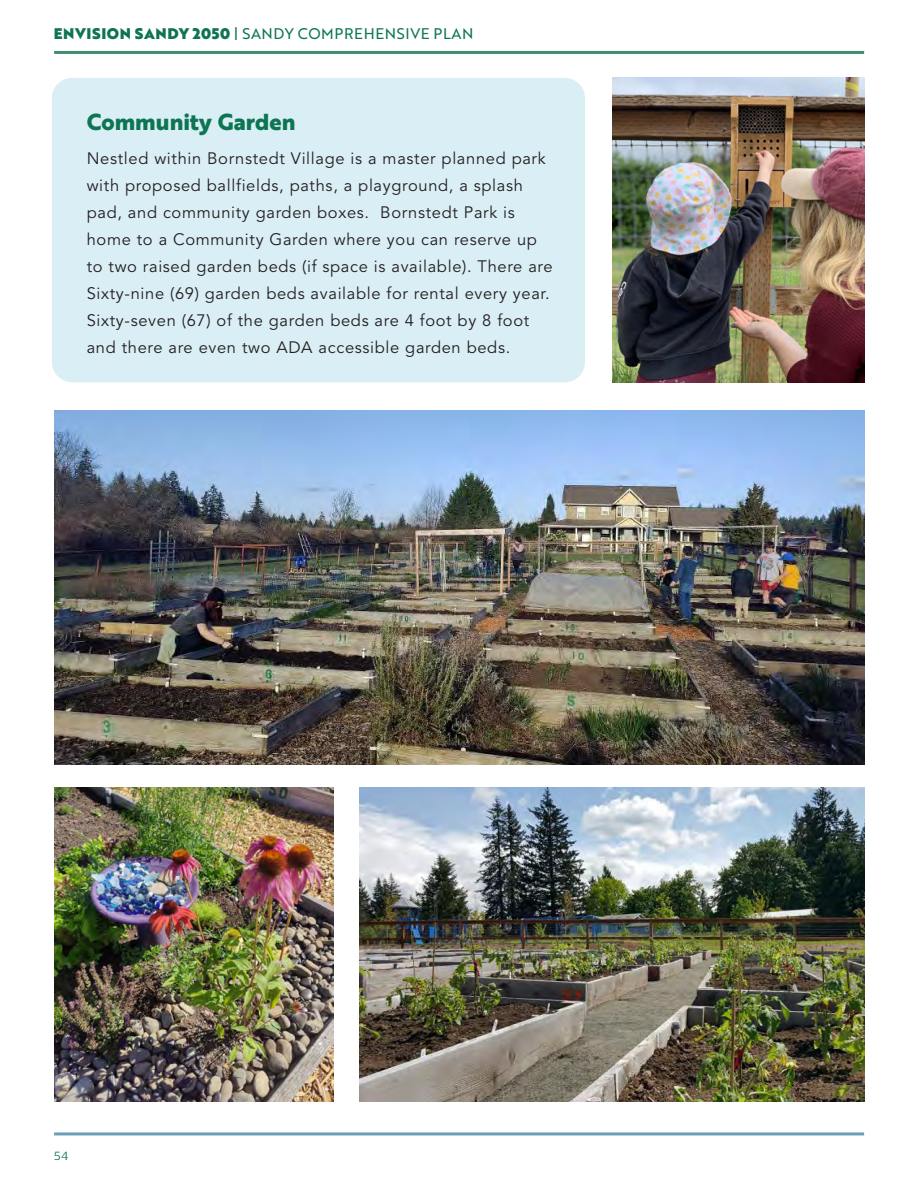
<style>
.page{position:relative;width:918px;height:1188px;background:#fff}
.page>*{position:absolute;margin:0;border:0;box-sizing:border-box;transform-origin:0 0}
.Green_Subhead{font:700 22.5px "Brother 1816 Extra";color:#0d7552}
.Body{font:16.5px/27px "Avenir LT Pro";letter-spacing:.04em;color:#231f20}
.t1{font:15px "Brother 1816 Regular";letter-spacing:.04em;color:#0d7552}
.t2{font:12px "Syabil";color:#0d7552}
.s1{font-family:"Brother 1816 Black"}
</style>
<div class="page">
<hr style="left:54px;top:51px;width:810px;height:3px;background:#448c6e">
<hr style="left:54px;top:1132px;width:810px;height:3px;background:#6c9db9">
<div style="left:52px;top:78px;width:533px;height:304px;background:#daeef5;border-radius:20px"></div>
<img style="left:54px;top:410px;width:811px;height:355px">
<img style="left:54px;top:787px;width:279px;height:314px">
<img style="left:612px;top:78px;width:253px;height:304px">
<img style="left:359px;top:787px;width:505px;height:314px">
<p class="t1" style="left:54px;top:23px;width:421px"><span class="s1">ENVISION SANDY 2050</span> | SANDY COMPREHENSIVE PLAN</p>
<p class="Green_Subhead" style="left:87px;top:105px;width:210px">Community Garden</p>
<p class="Body" style="left:87px;top:145px;width:467px">Nestled within Bornstedt Village is a master planned park with proposed ballfields, paths, a playground, a splash pad, and community garden boxes. Bornstedt Park is home to a Community Garden where you can reserve up to two raised garden beds (if space is available). There are Sixty-nine (69) garden beds available for rental every year.<br>Sixty-seven (67) of the garden beds are 4 foot by 8 foot and there are even two ADA accessible garden beds.</p>
<p class="t2" style="left:54px;top:1149px;width:15px">54</p>
</div>
